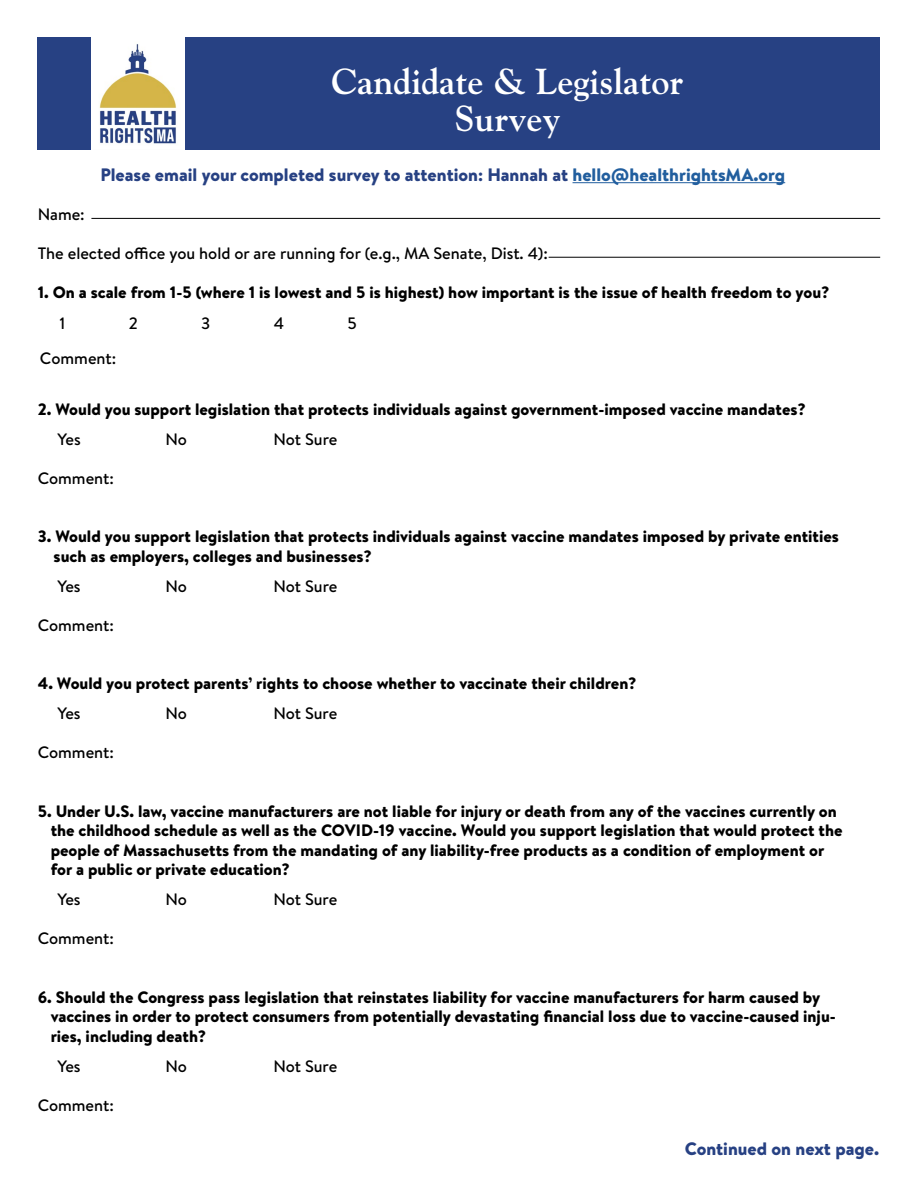
<style>
.page{position:relative;width:918px;height:1188px;background:#fff}
.page>*{position:absolute;margin:0;border:0;box-sizing:border-box;transform-origin:0 0}
.t1{font:700 36px/37.5px "Goudy";color:#fff;text-align:center}
.t2{font:900 18px "Brandon Text";color:#274183}
.t3{font:900 16.5px/19.5px "Brandon Text";color:#000}
.t4{font:500 16.5px "Brandon Text";color:#000}
.s1{color:#215e9e}
</style>
<div class="page">
<div style="left:38px;top:38px;width:842px;height:112px;background:#274183"></div>
<div style="left:91px;top:30px;width:94px;height:132px;background:#fff"></div>
<hr style="left:573px;top:182px;width:212px;height:1px;background:#215e9e">
<img style="left:99px;top:44px;width:78px;height:100px">
<hr style="left:91px;top:218px;width:789px;height:1px;background:#000">
<hr style="left:549px;top:257px;width:331px;height:1px;background:#000">
<h1 class="t1" style="left:332px;top:62px;width:353px">Candidate &amp; Legislator<br>Survey</h1>
<p class="t2" style="left:100px;top:162px;width:686px">Please email your completed survey to attention: Hannah at <span class="s1">hello@healthrightsMA.org</span></p>
<p class="t4" style="left:38px;top:203px;width:48px">Name:</p>
<p class="t4" style="left:38px;top:242px;width:512px">The elected office you hold or are running for (e.g., MA Senate, Dist. 4):</p>
<p class="t3" style="left:38px;top:282px;width:793px">1. On a scale from 1-5 (where 1 is lowest and 5 is highest) how important is the issue of health freedom to you?</p>
<p class="t4" style="left:59px;top:311px;width:7px">1</p>
<p class="t4" style="left:129px;top:311px;width:11px">2</p>
<p class="t4" style="left:201px;top:311px;width:11px">3</p>
<p class="t4" style="left:274px;top:311px;width:12px">4</p>
<p class="t4" style="left:348px;top:311px;width:11px">5</p>
<p class="t4" style="left:40px;top:347px;width:78px">Comment:</p>
<p class="t3" style="left:38px;top:399px;width:770px">2. Would you support legislation that protects individuals against government-imposed vaccine mandates?</p>
<p class="t4" style="left:58px;top:428px;width:25px">Yes</p>
<p class="t4" style="left:166px;top:428px;width:23px">No</p>
<p class="t4" style="left:274px;top:428px;width:65px">Not Sure</p>
<p class="t4" style="left:38px;top:467px;width:78px">Comment:</p>
<p class="t3" style="left:54px;top:527px;width:787px;text-indent:-16px">3. Would you support legislation that protects individuals against vaccine mandates imposed by private entities such as employers, colleges and businesses?</p>
<p class="t4" style="left:58px;top:575px;width:25px">Yes</p>
<p class="t4" style="left:166px;top:575px;width:23px">No</p>
<p class="t4" style="left:274px;top:575px;width:65px">Not Sure</p>
<p class="t4" style="left:38px;top:614px;width:78px">Comment:</p>
<p class="t3" style="left:38px;top:674px;width:600px">4. Would you protect parents’ rights to choose whether to vaccinate their children?</p>
<p class="t4" style="left:58px;top:702px;width:25px">Yes</p>
<p class="t4" style="left:166px;top:702px;width:23px">No</p>
<p class="t4" style="left:274px;top:702px;width:65px">Not Sure</p>
<p class="t4" style="left:38px;top:741px;width:78px">Comment:</p>
<p class="t3" style="left:51px;top:801px;width:793px;text-indent:-13px">5. Under U.S. law, vaccine manufacturers are not liable for injury or death from any of the vaccines currently on the childhood schedule as well as the COVID-19 vaccine. Would you support legislation that would protect the people of Massachusetts from the mandating of any liability-free products as a condition of employment or for a public or private education?</p>
<p class="t4" style="left:58px;top:888px;width:25px">Yes</p>
<p class="t4" style="left:166px;top:888px;width:23px">No</p>
<p class="t4" style="left:274px;top:888px;width:65px">Not Sure</p>
<p class="t4" style="left:38px;top:927px;width:78px">Comment:</p>
<p class="t3" style="left:51px;top:987px;width:787px;text-indent:-13px">6. Should the Congress pass legislation that reinstates liability for vaccine manufacturers for harm caused by vaccines in order to protect consumers from potentially devastating financial loss due to vaccine-caused inju&shy;ries, including death?</p>
<p class="t4" style="left:58px;top:1055px;width:25px">Yes</p>
<p class="t4" style="left:166px;top:1055px;width:23px">No</p>
<p class="t4" style="left:274px;top:1055px;width:65px">Not Sure</p>
<p class="t4" style="left:38px;top:1094px;width:78px">Comment:</p>
<p class="t2" style="left:685px;top:1136px;width:196px">Continued on next page.</p>
</div>
